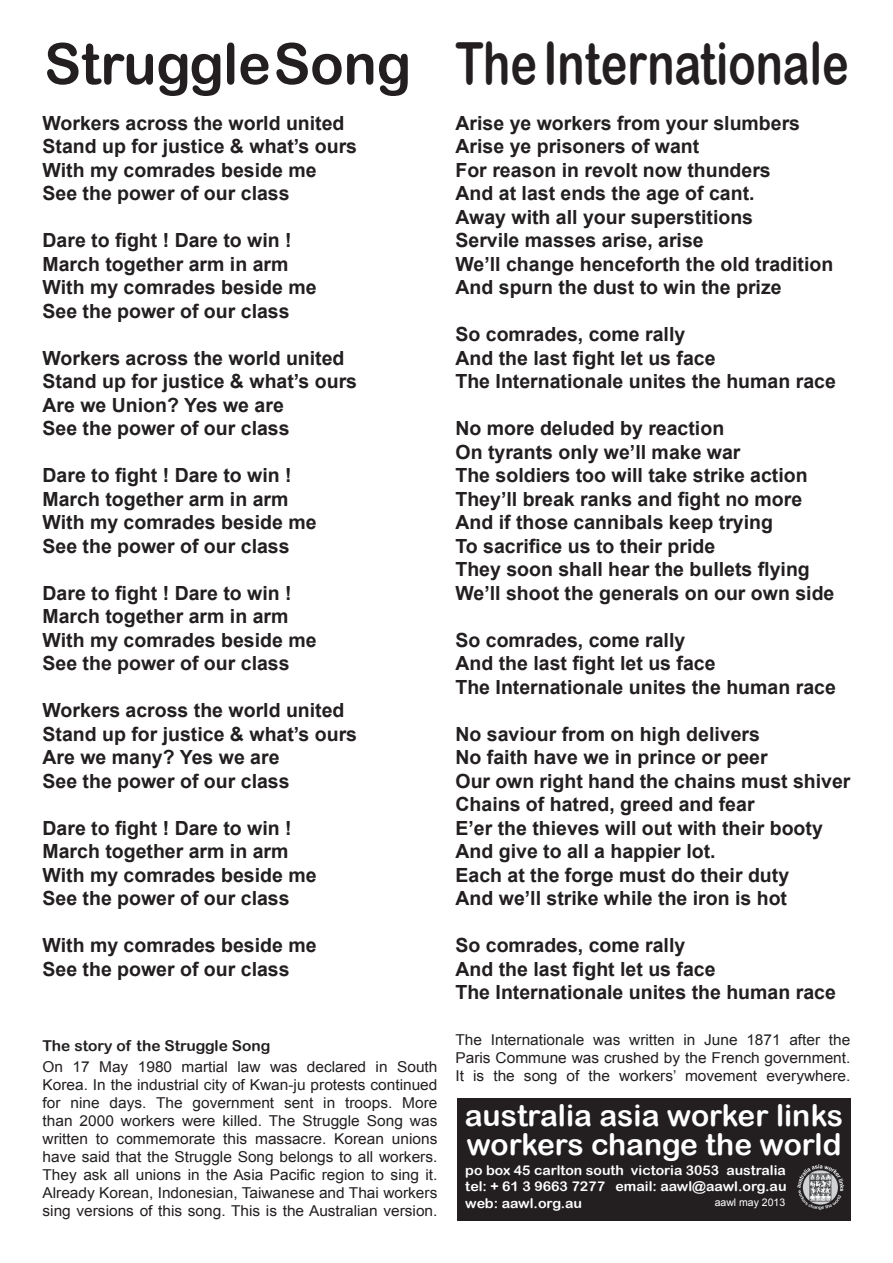
<style>
.page{position:relative;width:893px;height:1263px;background:#fff}
.page>*{position:absolute;margin:0;border:0;box-sizing:border-box;transform-origin:0 0}
.t1{font:58.2px "Arial Rounded MT Bold";color:#231f20;scale:.78 1}
.t2{font:57px "Arial Rounded MT Bold";color:#231f20}
.t3{font:30px/28.5px "Arial Rounded MT Bold";color:#fff}
.t4{font:700 19.5px/23.5px "Arial";color:#231f20}
.t5{font:15px/18px "Arial";color:#231f20;text-align:justify}
.t6{font:15px "Arial Rounded MT Bold";color:#231f20}
.t7{font:13.5px/16.2px "Arial Rounded MT Bold";color:#fff;text-align:justify;scale:1.04 1}
.t8{font:10.5px "Arial";color:#fff}
</style>
<div class="page">
<div style="left:457px;top:1097px;width:393px;height:123px;background:#231f20"></div>
<img style="left:797px;top:1164px;width:47px;height:46px">
<h2 class="t2" style="left:44px;top:30px;width:369px">Struggle Song</h2>
<p class="t4" style="left:43px;top:112px;width:316px">Workers across the world united<br>Stand up for justice &amp; what’s ours<br>With my comrades beside me<br>See the power of our class</p>
<p class="t4" style="left:43px;top:229px;width:275px">Dare to fight ! Dare to win !<br>March together arm in arm<br>With my comrades beside me<br>See the power of our class</p>
<p class="t4" style="left:43px;top:347px;width:316px">Workers across the world united<br>Stand up for justice &amp; what’s ours<br>Are we Union? Yes we are<br>See the power of our class</p>
<p class="t4" style="left:43px;top:464px;width:275px">Dare to fight ! Dare to win !<br>March together arm in arm<br>With my comrades beside me<br>See the power of our class</p>
<p class="t4" style="left:43px;top:582px;width:275px">Dare to fight ! Dare to win !<br>March together arm in arm<br>With my comrades beside me<br>See the power of our class</p>
<p class="t4" style="left:43px;top:699px;width:316px">Workers across the world united<br>Stand up for justice &amp; what’s ours<br>Are we many? Yes we are<br>See the power of our class</p>
<p class="t4" style="left:43px;top:817px;width:275px">Dare to fight ! Dare to win !<br>March together arm in arm<br>With my comrades beside me<br>See the power of our class</p>
<p class="t4" style="left:43px;top:934px;width:275px">With my comrades beside me<br>See the power of our class</p>
<p class="t6" style="left:43px;top:1036px;width:229px">The story of the Struggle Song</p>
<p class="t5" style="left:43px;top:1058px;width:396px">On 17 May 1980 martial law was declared in South Korea. In the industrial city of Kwan-ju protests continued for nine days. The government sent in troops. More than 2000 workers were killed. The Struggle Song was written to commemorate this massacre. Korean unions have said that the Struggle Song belongs to all workers.<br>They ask all unions in the Asia Pacific region to sing it.<br>Already Korean, Indonesian, Taiwanese and Thai workers sing versions of this song. This is the Australian version.</p>
<h1 class="t1" style="left:455px;top:29px;width:506px">The Internationale</h1>
<p class="t4" style="left:455px;top:111px;width:379px">Arise ye workers from your slumbers<br>Arise ye prisoners of want<br>For reason in revolt now thunders<br>And at last ends the age of cant.<br>Away with all your superstitions<br>Servile masses arise, arise<br>We’ll change henceforth the old tradition<br>And spurn the dust to win the prize</p>
<p class="t4" style="left:455px;top:323px;width:382px">So comrades, come rally<br>And the last fight let us face<br>The Internationale unites the human race</p>
<p class="t4" style="left:455px;top:417px;width:380px">No more deluded by reaction<br>On tyrants only we’ll make war<br>The soldiers too will take strike action They’ll break ranks and fight no more And if those cannibals keep trying<br>To sacrifice us to their pride<br>They soon shall hear the bullets flying We’ll shoot the generals on our own side</p>
<p class="t4" style="left:455px;top:628px;width:382px">So comrades, come rally<br>And the last fight let us face<br>The Internationale unites the human race</p>
<p class="t4" style="left:455px;top:722px;width:396px">No saviour from on high delivers<br>No faith have we in prince or peer<br>Our own right hand the chains must shiver Chains of hatred, greed and fear<br>E’er the thieves will out with their booty And give to all a happier lot.<br>Each at the forge must do their duty<br>And we’ll strike while the iron is hot</p>
<p class="t4" style="left:455px;top:934px;width:382px">So comrades, come rally<br>And the last fight let us face<br>The Internationale unites the human race</p>
<p class="t5" style="left:455px;top:1031px;width:396px">The Internationale was written in June 1871 after the Paris Commune was crushed by the French government.<br>It is the song of the workers’ movement everywhere.</p>
<h3 class="t3" style="left:465px;top:1101px;width:380px">australia asia worker links workers change the world</h3>
<p class="t7" style="left:465px;top:1162px;width:310px">po box 45 carlton south victoria 3053 australia tel: + 61 3 9663 7277 email: aawl@aawl.org.au web: aawl.org.au</p>
<p class="t8" style="left:715px;top:1196px;width:72px">aawl may 2013</p>
</div>
